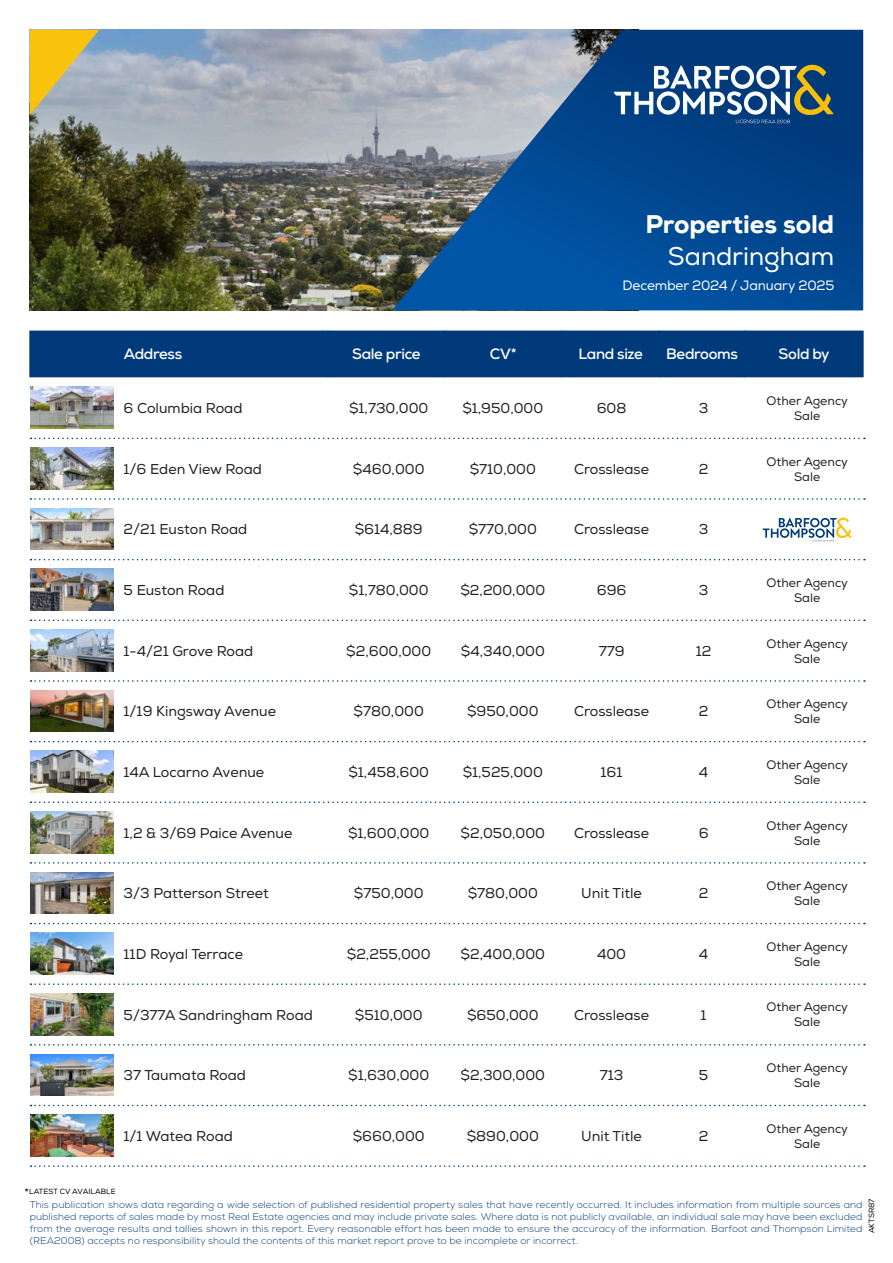
<style>
.page{position:relative;width:893px;height:1263px;background:#fff}
.page>*{position:absolute;margin:0;border:0;box-sizing:border-box;transform-origin:0 0}
.t1{font:800 25.5px "Nexa";color:#fff}
.t2{font:25.5px "Nexa";letter-spacing:-.005em;color:#fff}
.t3{font:700 15px "Nexa";letter-spacing:-.025em;color:#fff}
.t4{font:14.25px "Nexa";color:#231f20}
.t5{font:13.5px "Nexa";letter-spacing:-.01em;color:#fff}
.t6{font:12.3px/15px "Nexa";color:#231f20;text-align:center}
.t7{font:300 9.75px/12px "Nexa";letter-spacing:.005em;color:#013a7b;text-align:justify}
.t8{font:7.5px "Nexa";letter-spacing:.01em;color:#000}
.s1{font-size:12px}
</style>
<div class="page">
<img style="left:30px;top:30px;width:362px;height:280px">
<svg style="left:30px;top:30px;width:69px;height:85px;background:#cdb866"></svg>
<svg style="left:392px;top:30px;width:471px;height:280px;background:#2a5f96"></svg>
<div style="left:29px;top:331px;width:835px;height:46px;background:#013a7b"></div>
<hr style="left:328px;top:331px;width:1px;height:46px;background:#013a7b">
<hr style="left:445px;top:331px;width:1px;height:46px;background:#013a7b">
<hr style="left:561px;top:331px;width:1px;height:46px;background:#013a7b">
<hr style="left:659px;top:331px;width:1px;height:46px;background:#013a7b">
<hr style="left:744px;top:331px;width:1px;height:46px;background:#013a7b">
<svg style="left:614px;top:65px;width:220px;height:58px"></svg>
<svg style="left:31px;top:438px;width:834px;height:1px"></svg>
<img style="left:31px;top:387px;width:82px;height:42px">
<svg style="left:31px;top:498px;width:834px;height:2px"></svg>
<img style="left:31px;top:448px;width:82px;height:41px">
<svg style="left:762px;top:518px;width:90px;height:23px"></svg>
<svg style="left:31px;top:559px;width:834px;height:1px"></svg>
<img style="left:31px;top:508px;width:82px;height:42px">
<svg style="left:31px;top:619px;width:834px;height:2px"></svg>
<img style="left:31px;top:569px;width:82px;height:42px">
<svg style="left:31px;top:680px;width:834px;height:2px"></svg>
<img style="left:31px;top:629px;width:82px;height:42px">
<svg style="left:31px;top:741px;width:834px;height:1px"></svg>
<img style="left:31px;top:690px;width:82px;height:42px">
<svg style="left:31px;top:801px;width:834px;height:2px"></svg>
<img style="left:31px;top:751px;width:82px;height:41px">
<svg style="left:31px;top:862px;width:834px;height:2px"></svg>
<img style="left:31px;top:811px;width:82px;height:42px">
<svg style="left:31px;top:923px;width:834px;height:1px"></svg>
<img style="left:31px;top:872px;width:82px;height:42px">
<svg style="left:31px;top:983px;width:834px;height:2px"></svg>
<img style="left:31px;top:933px;width:82px;height:41px">
<svg style="left:31px;top:1044px;width:834px;height:1px"></svg>
<img style="left:31px;top:993px;width:82px;height:42px">
<svg style="left:31px;top:1105px;width:834px;height:1px"></svg>
<img style="left:31px;top:1054px;width:82px;height:42px">
<svg style="left:31px;top:1165px;width:834px;height:2px"></svg>
<img style="left:31px;top:1115px;width:82px;height:41px">
<h1 class="t1" style="left:645px;top:208px;width:190px">Properties sold</h1>
<h1 class="t2" style="left:668px;top:241px;width:168px">Sandringham</h1>
<p class="t5" style="left:622px;top:277px;width:213px">December 2024 / January 2025</p>
<p class="t3" style="left:124px;top:344px;width:60px">Address</p>
<p class="t3" style="left:352px;top:344px;width:70px">Sale price</p>
<p class="t3" style="left:490px;top:344px;width:28px">CV*</p>
<p class="t3" style="left:578px;top:344px;width:66px">Land size</p>
<p class="t3" style="left:666px;top:344px;width:73px">Bedrooms</p>
<p class="t3" style="left:779px;top:344px;width:53px">Sold by</p>
<p class="t4" style="left:124px;top:400px;width:120px">6 Columbia Road</p>
<p class="t4" style="left:349px;top:400px;width:81px">$1,730,000</p>
<p class="t4" style="left:462px;top:400px;width:82px">$1,950,000</p>
<p class="t4" style="left:597px;top:400px;width:31px">608</p>
<p class="t6" style="left:766px;top:393px;width:83px">Other Agency<br>Sale</p>
<p class="t4" style="left:699px;top:400px;width:11px">3</p>
<p class="t4" style="left:124px;top:460px;width:140px">1/6 Eden View Road</p>
<p class="t4" style="left:353px;top:460px;width:73px">$460,000</p>
<p class="t4" style="left:470px;top:460px;width:68px">$710,000</p>
<p class="t4" style="left:574px;top:460px;width:77px">Crosslease</p>
<p class="t6" style="left:766px;top:454px;width:83px">Other Agency<br>Sale</p>
<p class="t4" style="left:699px;top:460px;width:11px">2</p>
<p class="t4" style="left:124px;top:521px;width:125px">2/21 Euston Road</p>
<p class="t4" style="left:355px;top:521px;width:70px">$614,889</p>
<p class="t4" style="left:469px;top:521px;width:70px">$770,000</p>
<p class="t4" style="left:574px;top:521px;width:77px">Crosslease</p>
<p class="t4" style="left:699px;top:521px;width:11px">3</p>
<p class="t4" style="left:124px;top:582px;width:102px">5 Euston Road</p>
<p class="t4" style="left:349px;top:582px;width:81px">$1,780,000</p>
<p class="t4" style="left:460px;top:582px;width:86px">$2,200,000</p>
<p class="t4" style="left:597px;top:582px;width:31px">696</p>
<p class="t6" style="left:766px;top:575px;width:83px">Other Agency<br>Sale</p>
<p class="t4" style="left:699px;top:582px;width:11px">3</p>
<p class="t4" style="left:124px;top:642px;width:131px">1-4/21 Grove Road</p>
<p class="t4" style="left:346px;top:642px;width:86px">$2,600,000</p>
<p class="t4" style="left:461px;top:642px;width:86px">$4,340,000</p>
<p class="t4" style="left:599px;top:642px;width:27px">779</p>
<p class="t6" style="left:766px;top:636px;width:83px">Other Agency<br>Sale</p>
<p class="t4" style="left:696px;top:642px;width:17px">12</p>
<p class="t4" style="left:124px;top:703px;width:154px">1/19 Kingsway Avenue</p>
<p class="t4" style="left:354px;top:703px;width:72px">$780,000</p>
<p class="t4" style="left:467px;top:703px;width:73px">$950,000</p>
<p class="t4" style="left:574px;top:703px;width:77px">Crosslease</p>
<p class="t6" style="left:766px;top:697px;width:83px">Other Agency<br>Sale</p>
<p class="t4" style="left:699px;top:703px;width:11px">2</p>
<p class="t4" style="left:124px;top:764px;width:142px">14A Locarno Avenue</p>
<p class="t4" style="left:348px;top:764px;width:82px">$1,458,600</p>
<p class="t4" style="left:463px;top:764px;width:82px">$1,525,000</p>
<p class="t4" style="left:601px;top:764px;width:23px">161</p>
<p class="t6" style="left:766px;top:757px;width:83px">Other Agency<br>Sale</p>
<p class="t4" style="left:699px;top:764px;width:11px">4</p>
<p class="t4" style="left:124px;top:824px;width:170px">1,2 &amp; 3/69 Paice Avenue</p>
<p class="t4" style="left:348px;top:824px;width:83px">$1,600,000</p>
<p class="t4" style="left:461px;top:824px;width:86px">$2,050,000</p>
<p class="t4" style="left:574px;top:824px;width:77px">Crosslease</p>
<p class="t6" style="left:766px;top:818px;width:83px">Other Agency<br>Sale</p>
<p class="t4" style="left:699px;top:824px;width:11px">6</p>
<p class="t4" style="left:124px;top:885px;width:147px">3/3 Patterson Street</p>
<p class="t4" style="left:354px;top:885px;width:71px">$750,000</p>
<p class="t4" style="left:468px;top:885px;width:72px">$780,000</p>
<p class="t4" style="left:581px;top:885px;width:62px">Unit Title</p>
<p class="t6" style="left:766px;top:879px;width:83px">Other Agency<br>Sale</p>
<p class="t4" style="left:699px;top:885px;width:11px">2</p>
<p class="t4" style="left:124px;top:945px;width:121px">11D Royal Terrace</p>
<p class="t4" style="left:347px;top:945px;width:85px">$2,255,000</p>
<p class="t4" style="left:461px;top:945px;width:86px">$2,400,000</p>
<p class="t4" style="left:597px;top:945px;width:31px">400</p>
<p class="t6" style="left:766px;top:939px;width:83px">Other Agency<br>Sale</p>
<p class="t4" style="left:699px;top:945px;width:11px">4</p>
<p class="t4" style="left:124px;top:1006px;width:191px">5/377A Sandringham Road</p>
<p class="t4" style="left:355px;top:1006px;width:69px">$510,000</p>
<p class="t4" style="left:467px;top:1006px;width:73px">$650,000</p>
<p class="t4" style="left:574px;top:1006px;width:77px">Crosslease</p>
<p class="t6" style="left:766px;top:1000px;width:83px">Other Agency<br>Sale</p>
<p class="t4" style="left:701px;top:1006px;width:8px">1</p>
<p class="t4" style="left:124px;top:1067px;width:124px">37 Taumata Road</p>
<p class="t4" style="left:348px;top:1067px;width:83px">$1,630,000</p>
<p class="t4" style="left:460px;top:1067px;width:86px">$2,300,000</p>
<p class="t4" style="left:600px;top:1067px;width:25px">713</p>
<p class="t6" style="left:766px;top:1060px;width:83px">Other Agency<br>Sale</p>
<p class="t4" style="left:699px;top:1067px;width:11px">5</p>
<p class="t4" style="left:124px;top:1127px;width:111px">1/1 Watea Road</p>
<p class="t4" style="left:353px;top:1127px;width:73px">$660,000</p>
<p class="t4" style="left:467px;top:1127px;width:74px">$890,000</p>
<p class="t4" style="left:581px;top:1127px;width:62px">Unit Title</p>
<p class="t6" style="left:766px;top:1121px;width:83px">Other Agency<br>Sale</p>
<p class="t4" style="left:699px;top:1127px;width:11px">2</p>
<p class="t8" style="left:25px;top:1187px;width:93px"><span class="s1">*</span>LATEST CV AVAILABLE</p>
<p class="t8" style="left:867px;top:1233px;width:36px;rotate:-90deg">AKTSR87</p>
<p class="t7" style="left:30px;top:1198px;width:834px">This publication shows data regarding a wide selection of published residential property sales that have recently occurred. It includes information from multiple sources and published reports of sales made by most Real Estate agencies and may include private sales. Where data is not publicly available, an individual sale may have been excluded from the average results and tallies shown in this report. Every reasonable effort has been made to ensure the accuracy of the information. Barfoot and Thompson Limited (REA2008) accepts no responsibility should the contents of this market report prove to be incomplete or incorrect.</p>
</div>
